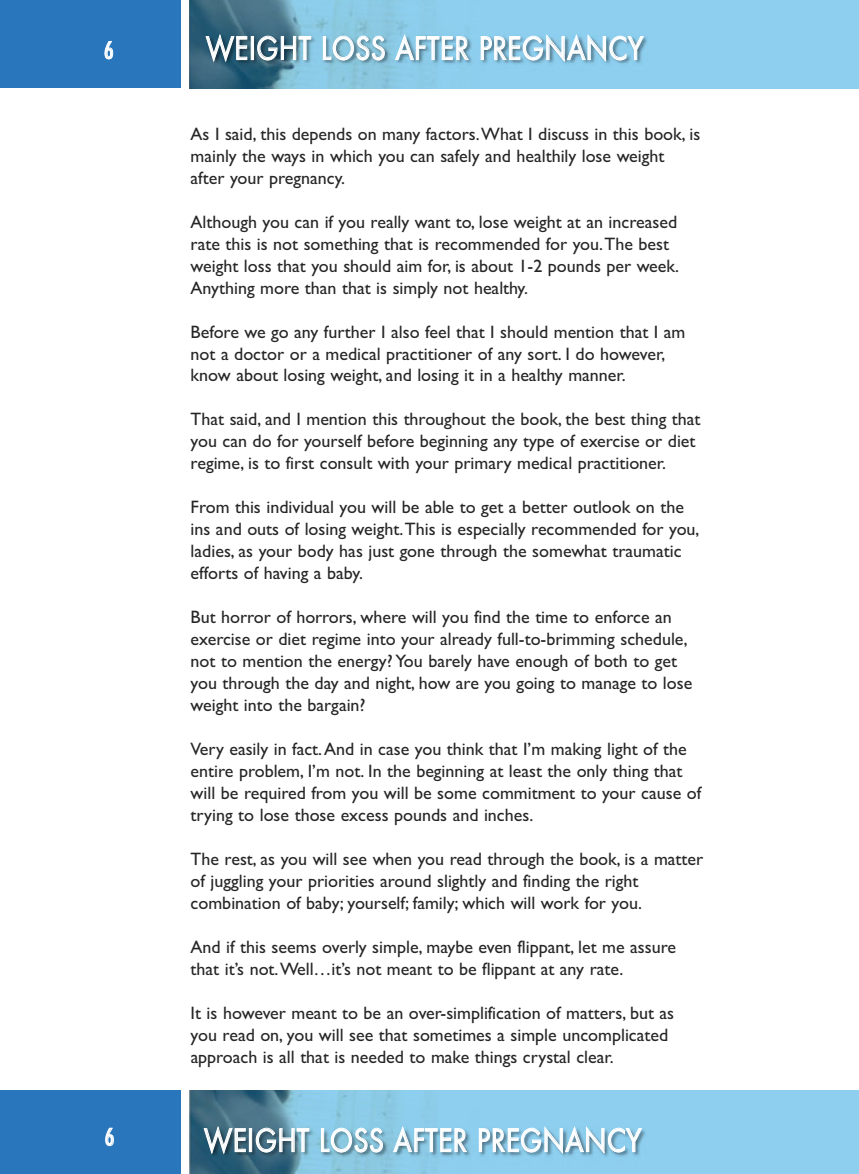
<style>
.page{position:relative;width:859px;height:1174px;background:#fff}
.page>*{position:absolute;margin:0;border:0;box-sizing:border-box;transform-origin:0 0}
.t1{font:34.5px "Futura Cnd Norma";letter-spacing:.01em;color:#fff}
.t2{font:500 condensed 24px "Futura BT";color:#fff}
.t3{font:18px/22px "Gill Sans";color:#272627}
</style>
<div class="page">
<div style="left:0;top:0;width:181px;height:88px;background:#2a76bc"></div>
<img style="left:189px;top:0;width:670px;height:88px">
<div style="left:0;top:1090px;width:181px;height:84px;background:#2a76bc"></div>
<img style="left:189px;top:1090px;width:670px;height:84px">
<img style="left:198px;top:25px;width:661px;height:64px">
<img style="left:196px;top:1117px;width:642px;height:57px">
<h2 class="t2" style="left:104px;top:36px;width:11px">6</h2>
<h1 class="t1" style="left:206px;top:33px;width:439px">XFJHIU MPTT BGUFS QSFHOBODZ</h1>
<h2 class="t2" style="left:105px;top:1123px;width:11px">6</h2>
<p class="t3" style="left:191px;top:122px;width:511px">As I said, this depends on many factors. What I discuss in this book, is mainly the ways in which you can safely and healthily lose weight after your pregnancy.</p>
<p class="t3" style="left:191px;top:210px;width:490px">Although you can if you really want to, lose weight at an increased rate this is not something that is recommended for you. The best weight loss that you should aim for, is about 1-2 pounds per week.<br>Anything more than that is simply not healthy.</p>
<p class="t3" style="left:191px;top:320px;width:496px">Before we go any further I also feel that I should mention that I am not a doctor or a medical practitioner of any sort. I do however, know about losing weight, and losing it in a healthy manner.</p>
<p class="t3" style="left:191px;top:408px;width:511px">That said, and I mention this throughout the book, the best thing that you can do for yourself before beginning any type of exercise or diet regime, is to first consult with your primary medical practitioner.</p>
<p class="t3" style="left:191px;top:496px;width:510px">From this individual you will be able to get a better outlook on the ins and outs of losing weight. This is especially recommended for you, ladies, as your body has just gone through the somewhat traumatic efforts of having a baby.</p>
<p class="t3" style="left:191px;top:606px;width:503px">But horror of horrors, where will you find the time to enforce an exercise or diet regime into your already full-to-brimming schedule, not to mention the energy? You barely have enough of both to get you through the day and night, how are you going to manage to lose weight into the bargain?</p>
<p class="t3" style="left:191px;top:738px;width:512px">Very easily in fact. And in case you think that I’m making light of the entire problem, I’m not. In the beginning at least the only thing that will be required from you will be some commitment to your cause of trying to lose those excess pounds and inches.</p>
<p class="t3" style="left:191px;top:848px;width:514px">The rest, as you will see when you read through the book, is a matter of juggling your priorities around slightly and finding the right combination of baby; yourself; family; which will work for you.</p>
<p class="t3" style="left:191px;top:936px;width:487px">And if this seems overly simple, maybe even flippant, let me assure that it’s not. Well…it’s not meant to be flippant at any rate.</p>
<p class="t3" style="left:191px;top:1001px;width:485px">It is however meant to be an over-simplification of matters, but as you read on, you will see that sometimes a simple uncomplicated approach is all that is needed to make things crystal clear.</p>
<h1 class="t1" style="left:204px;top:1125px;width:439px">XFJHIU MPTT BGUFS QSFHOBODZ</h1>
</div>
